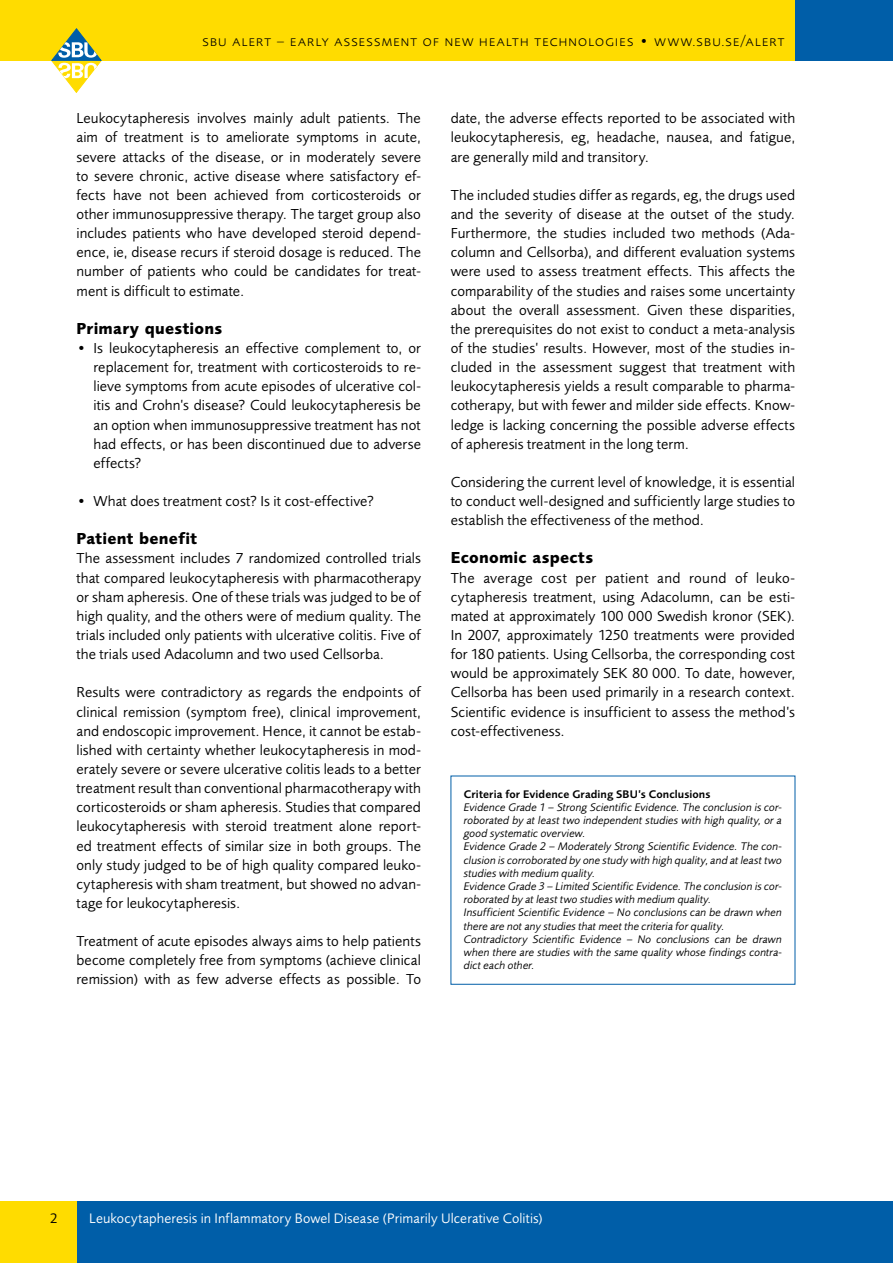
<style>
.page{position:relative;width:893px;height:1263px;background:#fff}
.page>*{position:absolute;margin:0;border:0;box-sizing:border-box;transform-origin:0 0}
.Rubrik_1_i_brödtext{font:700 16.5px "Foundry Sans";letter-spacing:.015em;color:#000}
.Brödtext{font:15px/19.2px "Foundry Sans";letter-spacing:.005em;color:#000;text-align:justify}
.Brödtext_indrag{font:15px/19.2px "Foundry Sans";letter-spacing:.005em;color:#000}
.t1{font:300 15px "Foundry Sans Expert";letter-spacing:.06em;color:#000}
.t2{font:14.25px "Foundry Sans";letter-spacing:.01em;color:#fff}
.t3{font:14.25px "Foundry Sans";color:#000}
.Not_utan_linje__evid{font:italic 11.4px/13.2px "Foundry Sans";letter-spacing:.005em;color:#000;text-align:justify}
.Not_utan_linje__evid-2{font:600 11.4px "Foundry Sans";letter-spacing:.01em;color:#000}
</style>
<div class="page">
<div style="left:0;top:0;width:893px;height:61px;background:#ffdc00"></div>
<div style="left:795px;top:0;width:98px;height:61px;background:#005ea8"></div>
<svg style="left:51px;top:28px;width:50px;height:65px"></svg>
<div style="left:0;top:1202px;width:893px;height:61px;background:#005ea8"></div>
<div style="left:0;top:1202px;width:77px;height:61px;background:#ffdc00"></div>
<p class="t1" style="left:202px;top:32px;width:584px">sbu alert – early assessment of new health technologies • www.sbu.se/alert</p>
<p class="Brödtext" style="left:77px;top:109px;width:346px;text-align:left">Leukocytapheresis involves mainly adult patients. The aim of treatment is to ameliorate symptoms in acute, severe attacks of the disease, or in moderately severe to severe chronic, active disease where satisfactory ef-- fects have not been achieved from corticosteroids or other immunosuppressive therapy. The target group also includes patients who have developed steroid depend&shy;ence, ie, disease recurs if steroid dosage is reduced. The number of patients who could be candidates for treat&shy;ment is difficult to estimate.</p>
<p class="Rubrik_1_i_brödtext" style="left:77px;top:319px;width:147px">Primary questions</p>
<p class="Brödtext_indrag" style="left:94px;top:338px;width:329px;text-indent:-17px">• Is leukocytapheresis an effective complement to, or replacement for, treatment with corticosteroids to re-- lieve symptoms from acute episodes of ulcerative col&shy;itis and Crohn’s disease? Could leukocytapheresis be an option when immunosuppressive treatment has not had effects, or has been discontinued due to adverse effects?</p>
<p class="Brödtext_indrag" style="left:77px;top:491px;width:299px">• What does treatment cost? Is it cost-effective?</p>
<p class="Rubrik_1_i_brödtext" style="left:77px;top:529px;width:122px">Patient benefit</p>
<p class="Brödtext" style="left:77px;top:549px;width:346px">The assessment includes 7 randomized controlled trials that compared leukocytapheresis with pharmacotherapy or sham apheresis. One of these trials was judged to be of high quality, and the others were of medium quality. The trials included only patients with ulcerative colitis. Five of the trials used Adacolumn and two used Cellsorba.</p>
<p class="Brödtext" style="left:77px;top:683px;width:346px">Results were contradictory as regards the endpoints of clinical remission (symptom free), clinical improvement, and endoscopic improvement. Hence, it cannot be estab&shy;lished with certainty whether leukocytapheresis in mod&shy;erately severe or severe ulcerative colitis leads to a better treatment result than conventional pharmacotherapy with corticosteroids or sham apheresis. Studies that compared leukocytapheresis with steroid treatment alone report&shy;ed treatment effects of similar size in both groups. The only study judged to be of high quality compared leuko&shy;cytapheresis with sham treatment, but showed no advan&shy;tage for leukocytapheresis.</p>
<p class="Brödtext" style="left:77px;top:931px;width:346px">Treatment of acute episodes always aims to help patients become completely free from symptoms (achieve clinical remission) with as few adverse effects as possible. To</p>
<p class="Brödtext" style="left:451px;top:109px;width:346px">date, the adverse effects reported to be associated with leukocytapheresis, eg, headache, nausea, and fatigue, are generally mild and transitory.</p>
<p class="Brödtext" style="left:451px;top:185px;width:346px">The included studies differ as regards, eg, the drugs used and the severity of disease at the outset of the study.<br>Furthermore, the studies included two methods (Ada&shy;column and Cellsorba), and different evaluation systems were used to assess treatment effects. This affects the comparability of the studies and raises some uncertainty about the overall assessment. Given these disparities, the prerequisites do not exist to conduct a meta-analysis of the studies’ results. However, most of the studies in&shy;cluded in the assessment suggest that treatment with leukocytapheresis yields a result comparable to pharma&shy;cotherapy, but with fewer and milder side effects. Know&shy;ledge is lacking concerning the possible adverse effects of apheresis treatment in the long term.</p>
<p class="Brödtext" style="left:451px;top:472px;width:346px">Considering the current level of knowledge, it is essential to conduct well-designed and sufficiently large studies to establish the effectiveness of the method.</p>
<p class="Rubrik_1_i_brödtext" style="left:451px;top:548px;width:144px">Economic aspects</p>
<p class="Brödtext" style="left:451px;top:568px;width:346px">The average cost per patient and round of leuko&shy;cytapheresis treatment, using Adacolumn, can be esti&shy;mated at approximately 100 000 Swedish kronor (SEK).<br>In 2007, approximately 1250 treatments were provided for 180 patients. Using Cellsorba, the corresponding cost would be approximately SEK 80 000. To date, however, Cellsorba has been used primarily in a research context.<br>Scientific evidence is insufficient to assess the method’s cost-effectiveness.</p>
<p class="Not_utan_linje__evid-2" style="left:464px;top:787px;width:248px">Criteria for Evidence Grading SBU’s Conclusions</p>
<p class="Not_utan_linje__evid" style="left:464px;top:800px;width:320px">Evidence Grade 1 – Strong Scientific Evidence. The conclusion is cor&shy;roborated by at least two independent studies with high quality, or a good systematic overview.</p>
<p class="Not_utan_linje__evid" style="left:464px;top:840px;width:320px">Evidence Grade 2 – Moderately Strong Scientific Evidence. The con&shy;clusion is corroborated by one study with high quality, and at least two studies with medium quality.</p>
<p class="Not_utan_linje__evid" style="left:464px;top:879px;width:320px">Evidence Grade 3 – Limited Scientific Evidence. The conclusion is cor&shy;roborated by at least two studies with medium quality.</p>
<p class="Not_utan_linje__evid" style="left:464px;top:906px;width:320px">Insufficient Scientific Evidence – No conclusions can be drawn when there are not any studies that meet the criteria for quality.</p>
<p class="Not_utan_linje__evid" style="left:464px;top:932px;width:320px">Contradictory Scientific Evidence – No conclusions can be drawn when there are studies with the same quality whose findings contra&shy;dict each other.</p>
<p class="t3" style="left:50px;top:1210px;width:9px">2</p>
<p class="t2" style="left:89px;top:1210px;width:455px">Leukocytapheresis in Inflammatory Bowel Disease (Primarily Ulcerative Colitis)</p>
</div>
